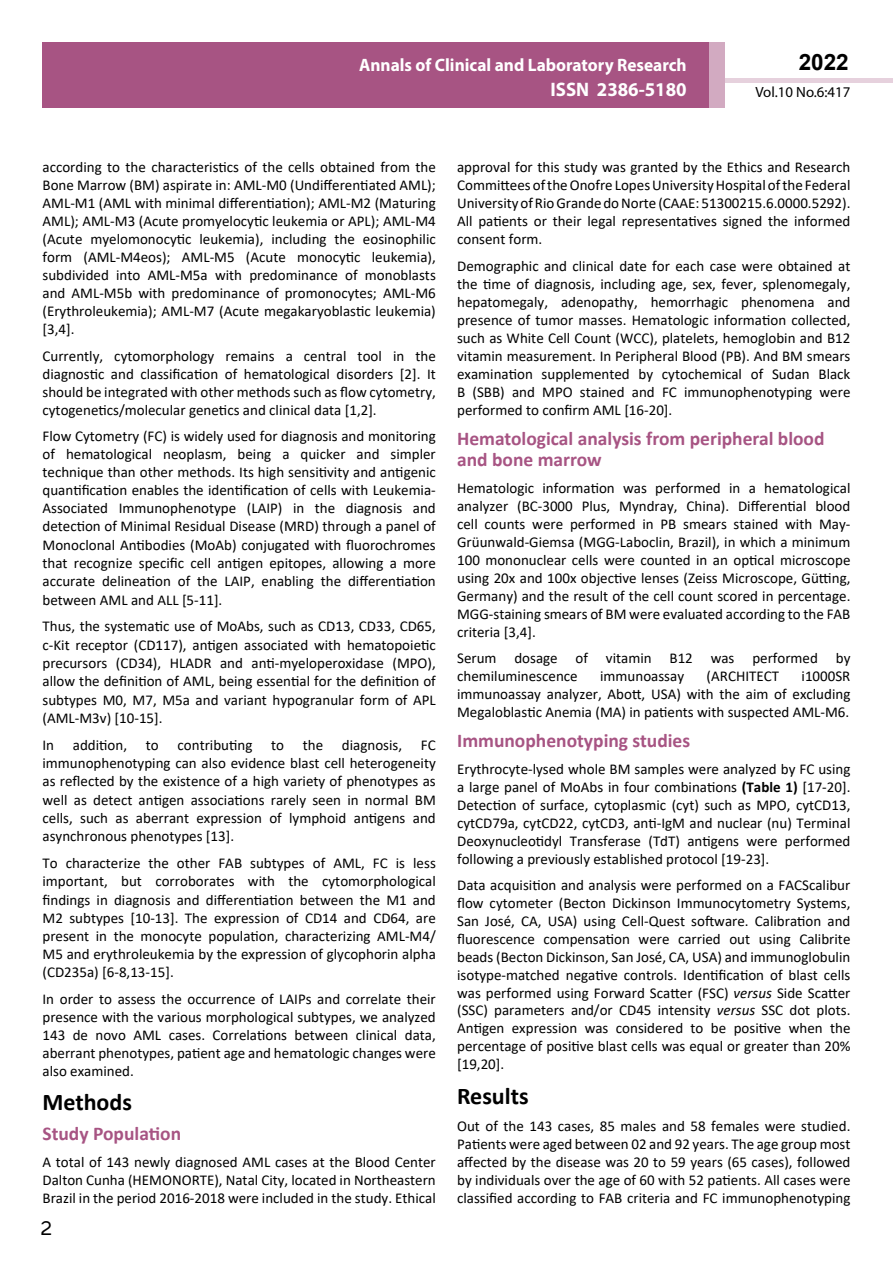
<style>
.page{position:relative;width:893px;height:1263px;background:#fff}
.page>*{position:absolute;margin:0;border:0;box-sizing:border-box;transform-origin:0 0}
.t1{font:25.5px "Tunga";color:#000}
.t2{font:700 24px "Calibri";color:#000}
.t3{font:700 22.5px "Arial";color:#000}
.t4{font:700 19.65px "Myriad Pro";color:#fff;scale:.96 1}
.t5{font:700 19.5px/21.5px "Calibri";color:#a75483}
.t6{font:700 18px/21.6px "Myriad Pro";color:#fff;text-align:right;scale:.96 1}
.t7{font:15px/18px "Calibri";color:#000;text-align:justify}
.t8{font:14.85px "Myriad Pro";color:#000}
.s1{font-weight:700}
.s2{font-style:italic}
</style>
<div class="page">
<hr style="left:725px;top:78px;width:168px;height:4px;background:#e6d1dd">
<div style="left:43px;top:42px;width:666px;height:66px;background:#a75483"></div>
<div style="left:709px;top:42px;width:16px;height:66px;background:#d2aac1"></div>
<p class="t6" style="left:517px;top:53px;width:198px">ARCHIVOS DE MEDICINA<br>ISSN 1698-9465</p>
<h3 class="t3" style="left:799px;top:46px;width:52px">2022</h3>
<p class="t6" style="left:359px;top:54px;width:343px">Annals of Clinical and Laboratory Research</p>
<h3 class="t4" style="left:551px;top:76px;width:143px">ISSN 2386-5180</h3>
<p class="t8" style="left:755px;top:83px;width:96px">Vol.10 No.6:417</p>
<p class="t7" style="left:43px;top:158px;width:395px">according to the characteristics of the cells obtained from the Bone Marrow (BM) aspirate in: AML-M0 (Undifferentiated AML); AML-M1 (AML with minimal differentiation); AML-M2 (Maturing AML); AML-M3 (Acute promyelocytic leukemia or APL); AML-M4 (Acute myelomonocytic leukemia), including the eosinophilic form (AML-M4eos); AML-M5 (Acute monocytic leukemia), subdivided into AML-M5a with predominance of monoblasts and AML-M5b with predominance of promonocytes; AML-M6 (Erythroleukemia); AML-M7 (Acute megakaryoblastic leukemia) [3,4].</p>
<p class="t7" style="left:43px;top:347px;width:395px">Currently, cytomorphology remains a central tool in the diagnostic and classification of hematological disorders [2]. It should be integrated with other methods such as flow cytometry, cytogenetics/molecular genetics and clinical data [1,2].</p>
<p class="t7" style="left:43px;top:427px;width:395px">Flow Cytometry (FC) is widely used for diagnosis and monitoring of hematological neoplasm, being a quicker and simpler technique than other methods. Its high sensitivity and antigenic quantification enables the identification of cells with Leukemia-Associated Immunophenotype (LAIP) in the diagnosis and detection of Minimal Residual Disease (MRD) through a panel of Monoclonal Antibodies (MoAb) conjugated with fluorochromes that recognize specific cell antigen epitopes, allowing a more accurate delineation of the LAIP, enabling the differentiation between AML and ALL [5-11].</p>
<p class="t7" style="left:43px;top:617px;width:395px">Thus, the systematic use of MoAbs, such as CD13, CD33, CD65, c-Kit receptor (CD117), antigen associated with hematopoietic precursors (CD34), HLADR and anti-myeloperoxidase (MPO), allow the definition of AML, being essential for the definition of subtypes M0, M7, M5a and variant hypogranular form of APL (AML-M3v) [10-15].</p>
<p class="t7" style="left:43px;top:735px;width:395px">In addition, to contributing to the diagnosis, FC immunophenotyping can also evidence blast cell heterogeneity as reflected by the existence of a high variety of phenotypes as well as detect antigen associations rarely seen in normal BM cells, such as aberrant expression of lymphoid antigens and asynchronous phenotypes [13].</p>
<p class="t7" style="left:43px;top:854px;width:395px">To characterize the other FAB subtypes of AML, FC is less important, but corroborates with the cytomorphological findings in diagnosis and differentiation between the M1 and M2 subtypes [10-13]. The expression of CD14 and CD64, are present in the monocyte population, characterizing AML-M4/ M5 and erythroleukemia by the expression of glycophorin alpha (CD235a) [6-8,13-15].</p>
<p class="t7" style="left:43px;top:989px;width:395px">In order to assess the occurrence of LAIPs and correlate their presence with the various morphological subtypes, we analyzed 143 de novo AML cases. Correlations between clinical data, aberrant phenotypes, patient age and hematologic changes were also examined.</p>
<h2 class="t2" style="left:43px;top:1085px;width:91px">Methods</h2>
<h3 class="t5" style="left:43px;top:1123px;width:140px">Study Population</h3>
<p class="t7" style="left:43px;top:1152px;width:395px">A total of 143 newly diagnosed AML cases at the Blood Center Dalton Cunha (HEMONORTE), Natal City, located in Northeastern Brazil in the period 2016-2018 were included in the study. Ethical</p>
<h1 class="t1" style="left:41px;top:1211px;width:13px">2</h1>
<p class="t7" style="left:457px;top:158px;width:395px">approval for this study was granted by the Ethics and Research Committees of the Onofre Lopes University Hospital of the Federal University of Rio Grande do Norte (CAAE: 51300215.6.0000.5292).<br>All patients or their legal representatives signed the informed consent form.</p>
<p class="t7" style="left:457px;top:257px;width:395px">Demographic and clinical date for each case were obtained at the time of diagnosis, including age, sex, fever, splenomegaly, hepatomegaly, adenopathy, hemorrhagic phenomena and presence of tumor masses. Hematologic information collected, such as White Cell Count (WCC), platelets, hemoglobin and B12 vitamin measurement. In Peripheral Blood (PB). And BM smears examination supplemented by cytochemical of Sudan Black B (SBB) and MPO stained and FC immunophenotyping were performed to confirm AML [16-20].</p>
<h3 class="t5" style="left:457px;top:427px;width:369px">Hematological analysis from peripheral blood and bone marrow</h3>
<p class="t7" style="left:457px;top:478px;width:395px">Hematologic information was performed in a hematological analyzer (BC-3000 Plus, Myndray, China). Differential blood cell counts were performed in PB smears stained with May-Grüunwald-Giemsa (MGG-Laboclin, Brazil), in which a minimum 100 mononuclear cells were counted in an optical microscope using 20x and 100x objective lenses (Zeiss Microscope, Gütting, Germany) and the result of the cell count scored in percentage.<br>MGG-staining smears of BM were evaluated according to the FAB criteria [3,4].</p>
<p class="t7" style="left:457px;top:649px;width:395px">Serum dosage of vitamin B12 was performed by chemiluminescence</p>
<p class="t7" style="left:600px;top:667px;width:85px">immunoassay</p>
<p class="t7" style="left:707px;top:667px;width:74px">(ARCHITECT</p>
<p class="t7" style="left:457px;top:667px;width:395px;text-indent:344px">i1000SR immunoassay analyzer, Abott, USA) with the aim of excluding Megaloblastic Anemia (MA) in patients with suspected AML-M6.</p>
<h3 class="t5" style="left:457px;top:730px;width:235px">Immunophenotyping studies</h3>
<p class="t7" style="left:457px;top:759px;width:395px">Erythrocyte-lysed whole BM samples were analyzed by FC using a large panel of MoAbs in four combinations <span class="s1">(Table 1)</span> [17-20].<br>Detection of surface, cytoplasmic (cyt) such as MPO, cytCD13, cytCD79a, cytCD22, cytCD3, anti-IgM and nuclear (nu) Terminal Deoxynucleotidyl Transferase (TdT) antigens were performed following a previously established protocol [19-23].</p>
<p class="t7" style="left:457px;top:876px;width:395px">Data acquisition and analysis were performed on a FACScalibur flow cytometer (Becton Dickinson Immunocytometry Systems, San José, CA, USA) using Cell-Quest software. Calibration and fluorescence compensation were carried out using Calibrite beads (Becton Dickinson, San José, CA, USA) and immunoglobulin isotype-matched negative controls. Identification of blast cells was performed using Forward Scatter (FSC) <span class="s2">versus</span> Side Scatter (SSC) parameters and/or CD45 intensity <span class="s2">versus</span> SSC dot plots.<br>Antigen expression was considered to be positive when the percentage of positive blast cells was equal or greater than 20% [19,20].</p>
<h2 class="t2" style="left:457px;top:1079px;width:73px">Results</h2>
<p class="t7" style="left:457px;top:1116px;width:395px">Out of the 143 cases, 85 males and 58 females were studied.<br>Patients were aged between 02 and 92 years. The age group most affected by the disease was 20 to 59 years (65 cases), followed by individuals over the age of 60 with 52 patients. All cases were classified according to FAB criteria and FC immunophenotyping</p>
</div>
